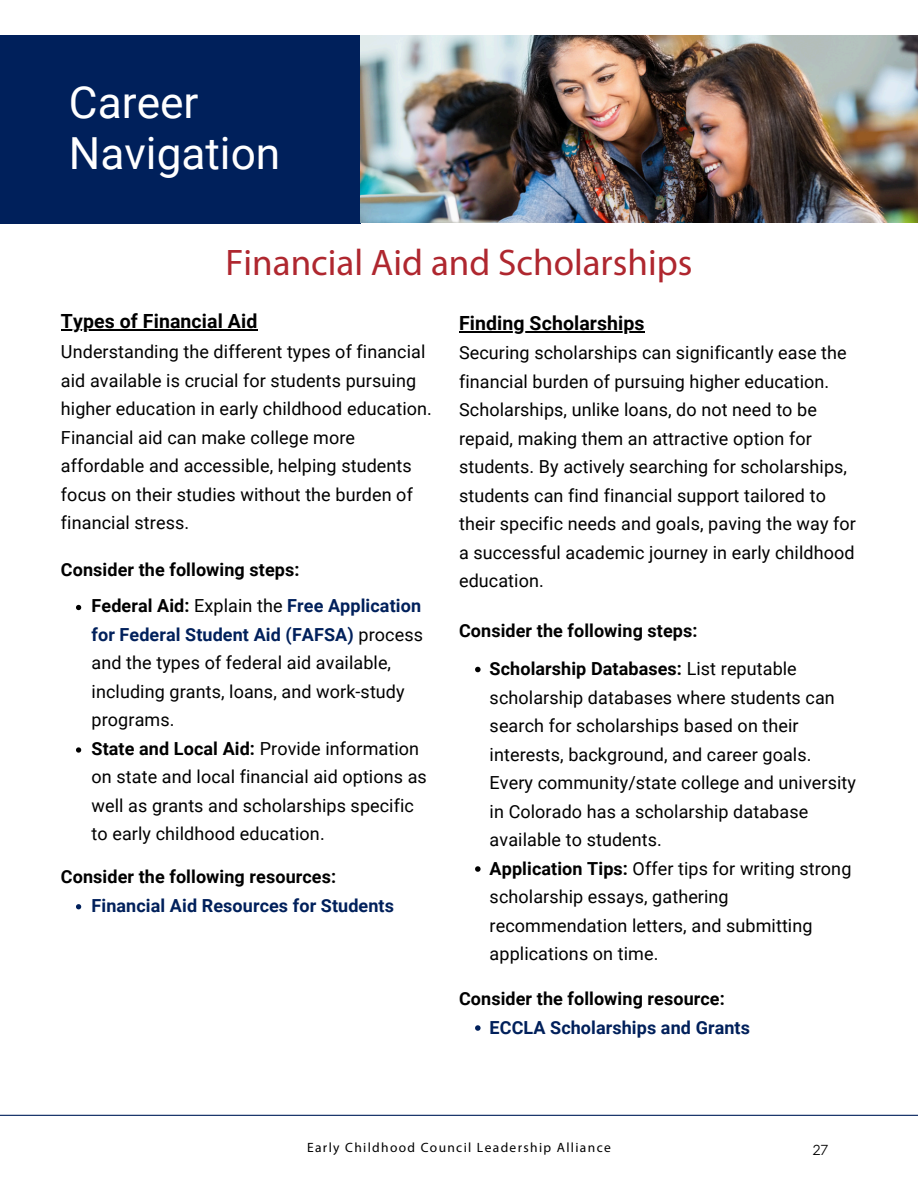
<style>
.page{position:relative;width:918px;height:1188px;background:#fff}
.page>*{position:absolute;margin:0;border:0;box-sizing:border-box;transform-origin:0 0}
.t1{font:44.25px/50.7px "Roboto";color:#fff}
.t2{font:37.05px "Myriad Pro";color:#af272f}
.t3{font:700 19.5px "Roboto";letter-spacing:.005em;color:#000}
.t4{font:18px/28.5px "Roboto";letter-spacing:.005em;color:#000}
.t5{font:700 18px "Roboto";letter-spacing:.005em;color:#000}
.t6{font:700 18px "Roboto";letter-spacing:.005em;color:#00205b}
.t7{font:13.5px "Myriad Pro";letter-spacing:.1em;color:#000}
.t8{font:13.5px "Neue Einstellung";color:#000}
.s1{font-weight:700}
.s2{font-weight:700;color:#00205b}
</style>
<div class="page">
<hr style="left:0;top:1115px;width:918px;height:1px;background:#00205b">
<div style="left:0;top:35px;width:360px;height:189px;background:#00205b"></div>
<img style="left:360px;top:35px;width:558px;height:187px">
<hr style="left:61px;top:330px;width:197px;height:1px;background:#000">
<svg style="left:76px;top:605px;width:5px;height:5px"></svg>
<svg style="left:76px;top:747px;width:5px;height:6px"></svg>
<svg style="left:76px;top:904px;width:5px;height:5px"></svg>
<hr style="left:459px;top:331px;width:186px;height:2px;background:#000">
<svg style="left:475px;top:667px;width:6px;height:5px"></svg>
<svg style="left:475px;top:866px;width:6px;height:6px"></svg>
<svg style="left:475px;top:1025px;width:6px;height:6px"></svg>
<p class="t1" style="left:69px;top:78px;width:213px">Career<br>Navigation</p>
<h2 class="t2" style="left:226px;top:247px;width:468px">Financial Aid and Scholarships</h2>
<h4 class="t3" style="left:61px;top:310px;width:198px">Types of Financial Aid</h4>
<h4 class="t4" style="left:61px;top:338px;width:372px">Understanding the different types of financial aid available is crucial for students pursuing higher education in early childhood education.<br>Financial aid can make college more affordable and accessible, helping students focus on their studies without the burden of financial stress.</h4>
<h3 class="t5" style="left:61px;top:559px;width:240px">Consider the following steps:</h3>
<p class="t4" style="left:92px;top:592px;width:333px"><span class="s1">Federal Aid:</span> Explain the <span class="s2">Free Application for Federal Student Aid (FAFSA)</span> process and the types of federal aid available, including grants, loans, and work-study programs.</p>
<p class="t4" style="left:92px;top:734px;width:337px"><span class="s1">State and Local Aid:</span> Provide information on state and local financial aid options as well as grants and scholarships specific to early childhood education.</p>
<h3 class="t5" style="left:61px;top:866px;width:277px">Consider the following resources:</h3>
<p class="t6" style="left:92px;top:895px;width:304px">Financial Aid Resources for Students</p>
<h4 class="t3" style="left:459px;top:312px;width:187px">Finding Scholarships</h4>
<h4 class="t4" style="left:459px;top:339px;width:398px">Securing scholarships can significantly ease the financial burden of pursuing higher education.<br>Scholarships, unlike loans, do not need to be repaid, making them an attractive option for students. By actively searching for scholarships, students can find financial support tailored to their specific needs and goals, paving the way for a successful academic journey in early childhood education.</h4>
<h3 class="t5" style="left:459px;top:621px;width:240px">Consider the following steps:</h3>
<p class="t4" style="left:490px;top:655px;width:368px"><span class="s1">Scholarship Databases:</span> List reputable scholarship databases where students can search for scholarships based on their interests, background, and career goals.<br>Every community/state college and university in Colorado has a scholarship database available to students.</p>
<p class="t4" style="left:490px;top:854px;width:363px"><span class="s1">Application Tips:</span> Offer tips for writing strong scholarship essays, gathering recommendation letters, and submitting applications on time.</p>
<h3 class="t5" style="left:459px;top:989px;width:267px">Consider the following resource:</h3>
<p class="t6" style="left:490px;top:1017px;width:262px">ECCLA Scholarships and Grants</p>
<p class="t7" style="left:307px;top:1142px;width:305px">Early Childhood Council Leadership Alliance</p>
<p class="t8" style="left:812px;top:1138px;width:17px">27</p>
</div>
